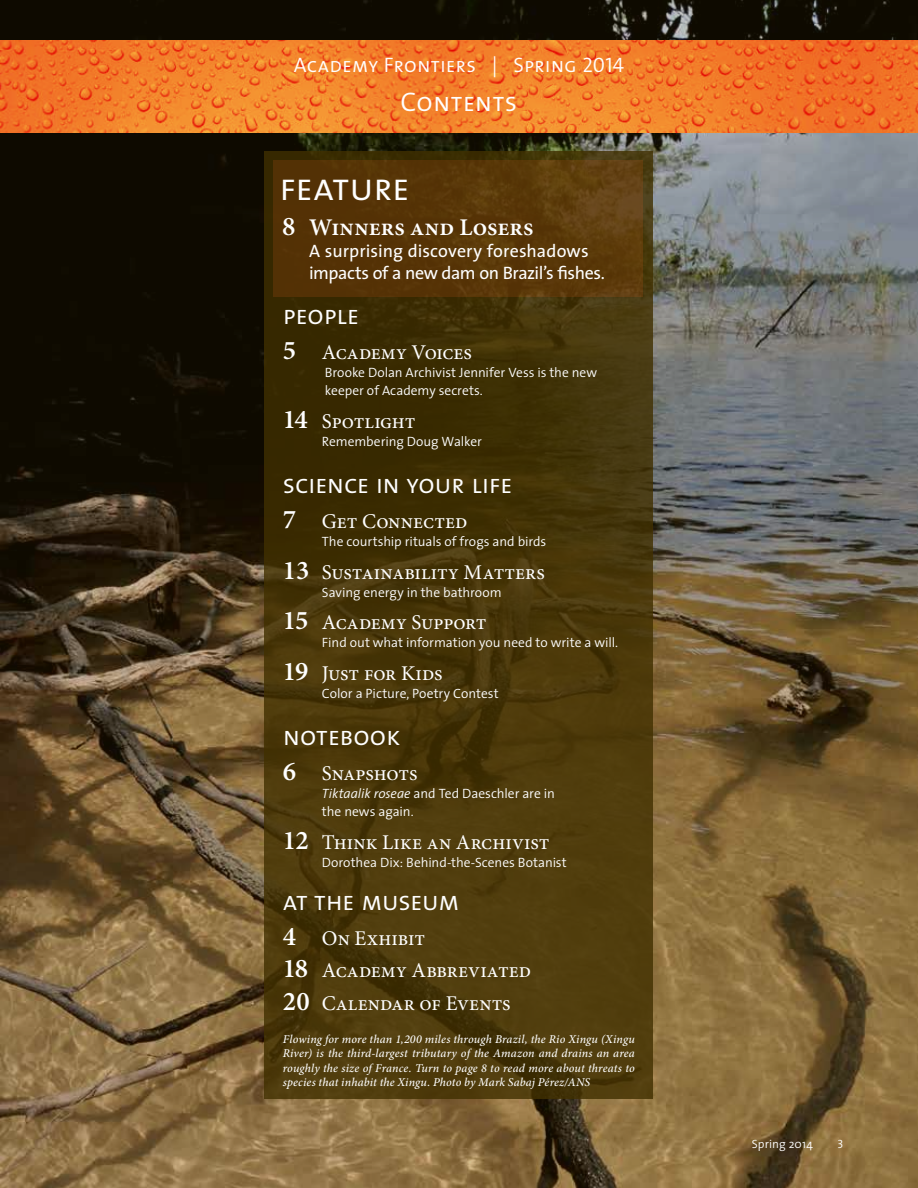
<style>
.page{position:relative;width:918px;height:1188px;background:#fff}
.page>*{position:absolute;margin:0;border:0;box-sizing:border-box;transform-origin:0 0}
.t1{font:39px "The Sans Semi Light Caps";letter-spacing:-.02em;color:#fff}
.t2{font:27px "The Sans Semi Light Caps";letter-spacing:-.01em;color:#fff}
.t3{font:27px "The Sans Semi Light Caps";letter-spacing:.01em;color:#fff}
.t4{font:600 24px "Minion Pro";color:#fff}
.t5{font:21px/32.4px "Minion Pro";color:#fff}
.t6{font:21px "The Sans Semi Light Caps";letter-spacing:.005em;color:#fff}
.t7{font:18px/21.6px "The Sans";color:#fff}
.t8{font:300 13.5px/18px "The Sans";color:#fff}
.t9{font:italic 500 12px/14.4px "Minion Pro";letter-spacing:.01em;color:#fff;text-align:justify}
.t10{font:300 12px "The Sans";letter-spacing:.01em;color:#fff}
.t11{font:12px "The Sans Semi Light Caps";color:#fff}
.s1{font-size:27px}
.s2{font-weight:600;font-size:27px}
.s3{font-style:italic}
</style>
<div class="page">
<img style="left:1px;top:0;width:917px;height:1188px">
<svg style="left:265px;top:151px;width:388px;height:947px;background:#473609"></svg>
<svg style="left:273px;top:160px;width:370px;height:137px;background:#583608"></svg>
<img style="left:0;top:41px;width:918px;height:92px">
<h3 class="t6" style="left:294px;top:47px;width:332px">Academy Frontiers | Spring 2014</h3>
<h2 class="t3" style="left:401px;top:79px;width:118px">Contents</h2>
<h1 class="t1" style="left:279px;top:155px;width:132px">feature</h1>
<h3 class="t4" style="left:282px;top:211px;width:253px"><span class="s1">8</span> Winners and Losers</h3>
<h3 class="t7" style="left:309px;top:240px;width:297px">A surprising discovery foreshadows impacts of a new dam on Brazil’s fishes.</h3>
<h2 class="t2" style="left:283px;top:292px;width:78px">people</h2>
<h3 class="t5" style="left:283px;top:336px;width:191px"><span class="s2">5</span> Academy Voices</h3>
<p class="t8" style="left:325px;top:363px;width:274px">Brooke Dolan Archivist Jennifer Vess is the new keeper of Academy secrets.</p>
<h3 class="t5" style="left:283px;top:405px;width:134px"><span class="s2">14</span> Spotlight</h3>
<p class="t8" style="left:322px;top:432px;width:162px">Remembering Doug Walker</p>
<h2 class="t2" style="left:283px;top:461px;width:231px">science in your life</h2>
<h3 class="t5" style="left:283px;top:506px;width:186px"><span class="s2">7</span> Get Connected</h3>
<p class="t8" style="left:322px;top:532px;width:226px">The courtship rituals of frogs and birds</p>
<h3 class="t5" style="left:283px;top:556px;width:264px"><span class="s2">13</span> Sustainability Matters</h3>
<p class="t8" style="left:322px;top:583px;width:181px">Saving energy in the bathroom</p>
<h3 class="t5" style="left:283px;top:606px;width:205px"><span class="s2">15</span> Academy Support</h3>
<p class="t8" style="left:322px;top:633px;width:298px">Find out what information you need to write a will.</p>
<h3 class="t5" style="left:283px;top:657px;width:161px"><span class="s2">19</span> Just for Kids</h3>
<p class="t8" style="left:322px;top:684px;width:178px">Color a Picture, Poetry Contest</p>
<h2 class="t2" style="left:283px;top:713px;width:119px">notebook</h2>
<h3 class="t5" style="left:283px;top:758px;width:136px"><span class="s2">6</span> Snapshots</h3>
<p class="t8" style="left:322px;top:784px;width:234px"><span class="s3">Tiktaalik roseae</span> and Ted Daeschler are in the news again.</p>
<h3 class="t5" style="left:283px;top:826px;width:268px"><span class="s2">12</span> Think Like an Archivist</h3>
<p class="t8" style="left:322px;top:853px;width:246px">Dorothea Dix: Behind-the-Scenes Botanist</p>
<h2 class="t2" style="left:283px;top:878px;width:178px">at the museum</h2>
<h3 class="t5" style="left:283px;top:922px;width:250px"><span class="s2">4</span> On Exhibit<br><span class="s2">18</span> Academy Abbreviated<br><span class="s2">20</span> Calendar of Events</h3>
<p class="t9" style="left:283px;top:1032px;width:354px">Flowing for more than 1,200 miles through Brazil, the Rio Xingu (Xingu River) is the third-largest tributary of the Amazon and drains an area roughly the size of France. Turn to page 8 to read more about threats to species that inhabit the Xingu. Photo by Mark Sabaj Pérez/ANS</p>
<p class="t10" style="left:752px;top:1134px;width:63px">Spring 2014</p>
<p class="t11" style="left:838px;top:1134px;width:8px">3</p>
</div>
